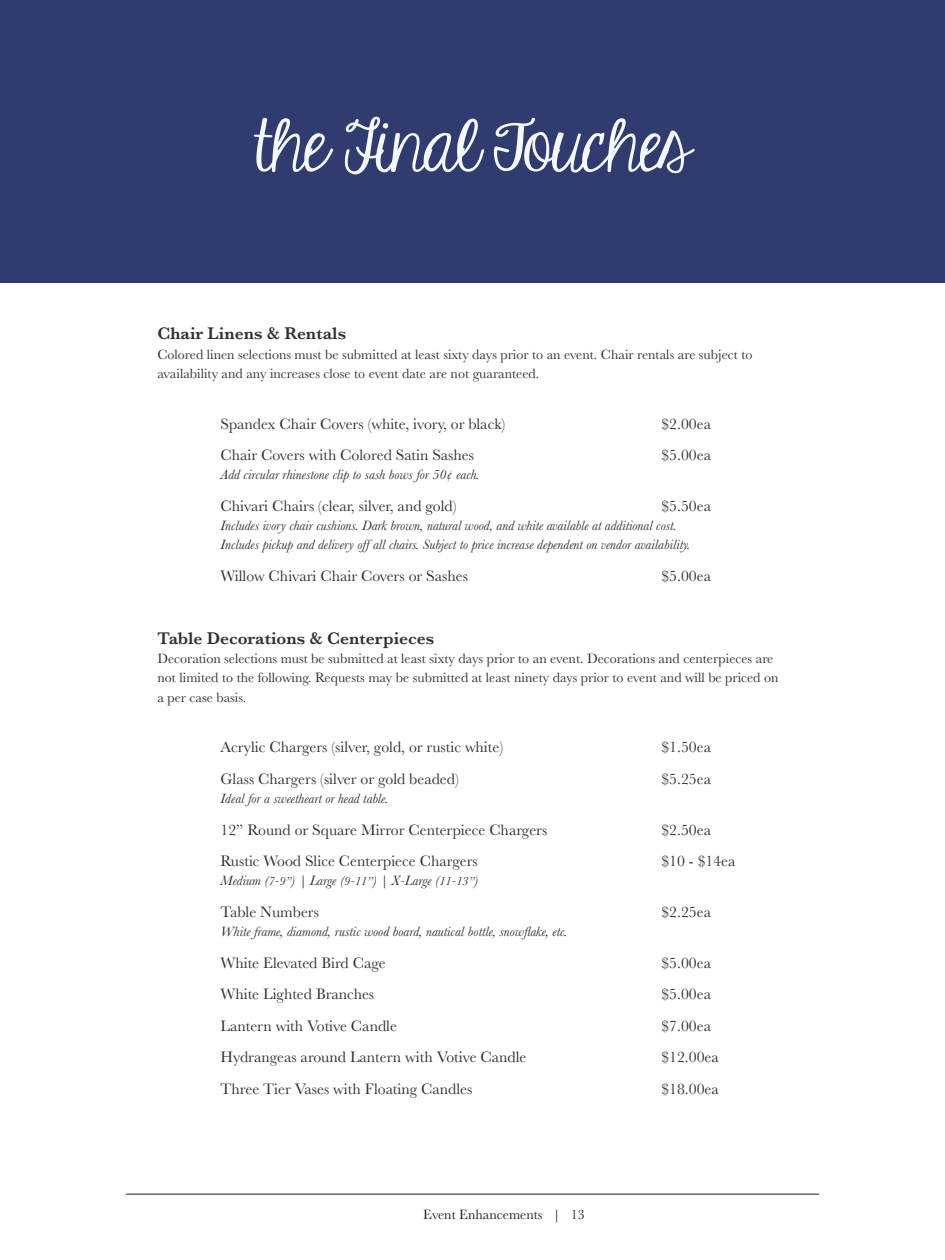
<style>
.page{position:relative;width:945px;height:1260px;background:#fff}
.page>*{position:absolute;margin:0;border:0;box-sizing:border-box;transform-origin:0 0}
.t1{font:75.6px "KG Eyes Wide Open";letter-spacing:-.03em;color:#f7f8fc;scale:1.11 1}
.t2{font:600 17.5px "Baskerville";color:#312f30}
.t3{font:15.75px "Baskerville";color:#312f30}
.t4{font:italic 14px/19.2px "Baskerville";color:#312f30}
.t5{font:14px/19.2px "Baskerville";color:#312f30}
.t6{font:14px "Baskerville";color:#231f20}
.s1{font-size:12.25px}
</style>
<div class="page">
<hr style="left:126px;top:1194px;width:693px;height:1px;background:#231f20">
<div style="left:0;top:0;width:945px;height:282px;background:#303c70"></div>
<h1 class="t1" style="left:255px;top:107px;width:393px">the Final Touches</h1>
<p class="t2" style="left:158px;top:324px;width:190px">Chair Linens &amp; Rentals</p>
<p class="t5" style="left:158px;top:344px;width:597px">Colored linen selections must be submitted at least sixty days prior to an event. Chair rentals are subject to availability and any increases close to event date are not guaranteed.</p>
<p class="t3" style="left:220px;top:414px;width:286px">Spandex Chair Covers (white, ivory, or black)</p>
<p class="t3" style="left:662px;top:414px;width:51px">$2.00ea</p>
<p class="t3" style="left:220px;top:446px;width:255px">Chair Covers with Colored Satin Sashes</p>
<p class="t3" style="left:662px;top:446px;width:51px">$5.00ea</p>
<p class="t4" style="left:220px;top:465px;width:261px">Add circular rhinestone clip to sash bows for 50¢ each.</p>
<p class="t3" style="left:220px;top:497px;width:238px">Chivari Chairs (clear, silver, and gold)</p>
<p class="t3" style="left:662px;top:497px;width:51px">$5.50ea</p>
<p class="t4" style="left:220px;top:516px;width:471px">Includes ivory chair cushions. Dark brown, natural wood, and white available at additional cost.<br>Includes pickup and delivery offall chairs. Subject to price increase dependent on vendor availability.</p>
<p class="t3" style="left:220px;top:567px;width:249px">Willow Chivari Chair Covers or Sashes</p>
<p class="t3" style="left:662px;top:567px;width:51px">$5.00ea</p>
<p class="t2" style="left:158px;top:628px;width:278px">Table Decorations &amp; Centerpieces</p>
<p class="t5" style="left:158px;top:649px;width:623px">Decoration selections must be submitted at least sixty days prior to an event. Decorations and centerpieces are not limited to the following. Requests may be submitted at least ninety days prior to event and will be priced on a per case basis.</p>
<p class="t3" style="left:220px;top:738px;width:284px">Acrylic Chargers (silver, gold, or rustic white)</p>
<p class="t3" style="left:662px;top:738px;width:51px">$1.50ea</p>
<p class="t3" style="left:220px;top:770px;width:240px">Glass Chargers (silver or gold beaded)</p>
<p class="t3" style="left:662px;top:770px;width:51px">$5.25ea</p>
<p class="t4" style="left:220px;top:789px;width:169px">Ideal for a sweetheart or head table.</p>
<p class="t3" style="left:220px;top:820px;width:328px">12” Round or Square Mirror Centerpiece Chargers</p>
<p class="t3" style="left:662px;top:820px;width:51px">$2.50ea</p>
<p class="t3" style="left:220px;top:852px;width:259px">Rustic Wood Slice Centerpiece Chargers</p>
<p class="t3" style="left:662px;top:852px;width:76px">$10 - $14ea</p>
<p class="t4" style="left:220px;top:871px;width:260px">Medium (<span class="s1">7</span>-<span class="s1">9”</span>) | Large (<span class="s1">9</span>-<span class="s1">11”</span>) | X-Large (<span class="s1">11</span>-<span class="s1">13”</span>)</p>
<p class="t3" style="left:220px;top:903px;width:100px">Table Numbers</p>
<p class="t3" style="left:662px;top:903px;width:51px">$2.25ea</p>
<p class="t4" style="left:220px;top:922px;width:348px">White frame, diamond, rustic wood board, nautical bottle, snowflake, etc.</p>
<p class="t3" style="left:220px;top:953px;width:167px">White Elevated Bird Cage</p>
<p class="t3" style="left:662px;top:953px;width:51px">$5.00ea</p>
<p class="t3" style="left:220px;top:985px;width:155px">White Lighted Branches</p>
<p class="t3" style="left:662px;top:985px;width:51px">$5.00ea</p>
<p class="t3" style="left:220px;top:1016px;width:178px">Lantern with Votive Candle</p>
<p class="t3" style="left:662px;top:1016px;width:51px">$7.00ea</p>
<p class="t3" style="left:220px;top:1048px;width:307px">Hydrangeas around Lantern with Votive Candle</p>
<p class="t3" style="left:662px;top:1048px;width:59px">$12.00ea</p>
<p class="t3" style="left:220px;top:1079px;width:253px">Three Tier Vases with Floating Candles</p>
<p class="t3" style="left:662px;top:1079px;width:59px">$18.00ea</p>
<p class="t6" style="left:423px;top:1206px;width:163px">Event Enhancements | 13</p>
</div>
